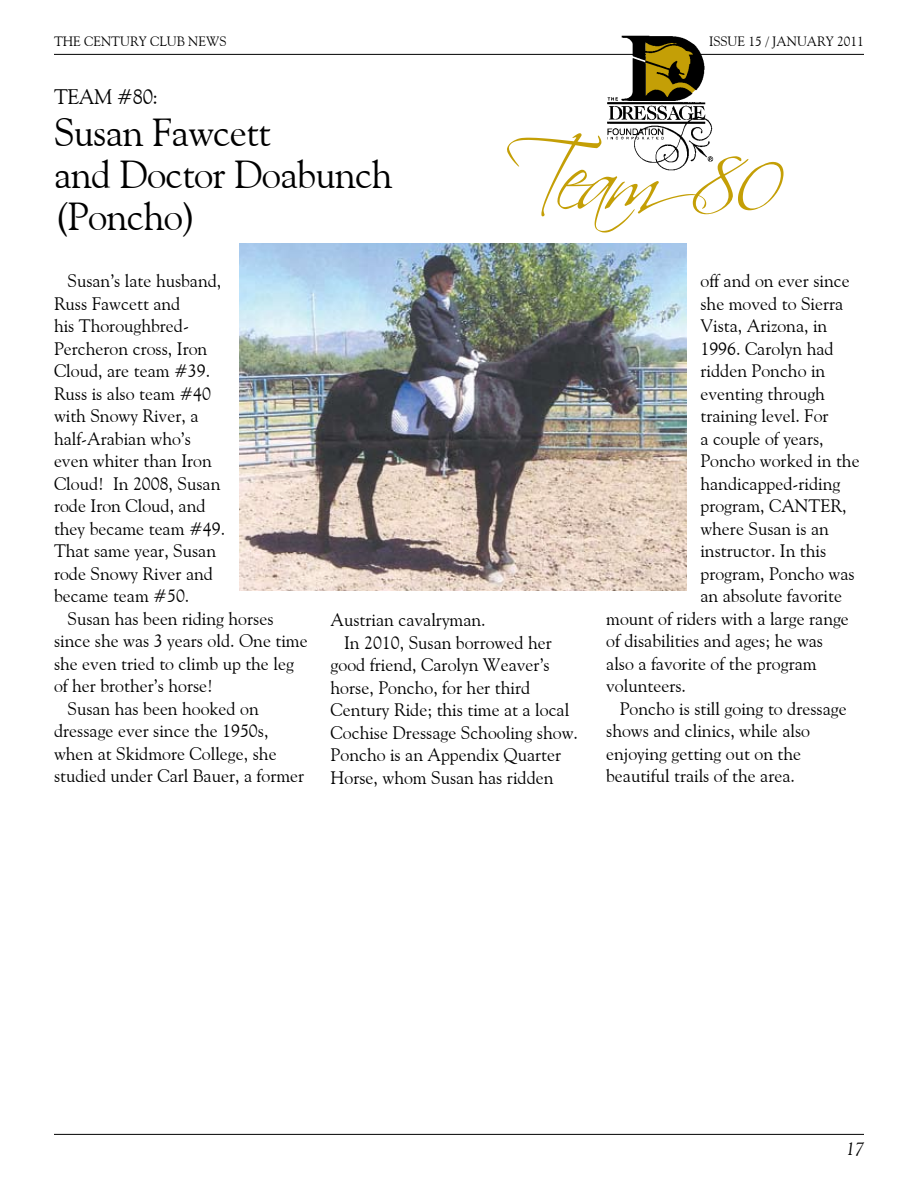
<style>
.page{position:relative;width:918px;height:1188px;background:#fff}
.page>*{position:absolute;margin:0;border:0;box-sizing:border-box;transform-origin:0 0}
.t1{font:90px "Scriptina";letter-spacing:-.115em;color:#c49f06}
.t2{font:39px/42px "Goudy Old Style BT";letter-spacing:-.02em;color:#000}
.t3{font:21px "Goudy Old Style BT";color:#000}
.t4{font:18px/22.5px "Goudy Old Style BT";color:#000}
.t5{font:italic 18px "Goudy Old Style BT";color:#000}
.t6{font:13.5px "Goudy Old Style BT";color:#000}
</style>
<div class="page">
<hr style="left:54px;top:1134px;width:810px;height:1px;background:#000">
<hr style="left:54px;top:54px;width:810px;height:1px;background:#000">
<img style="left:606px;top:35px;width:107px;height:135px">
<img style="left:240px;top:243px;width:447px;height:347px">
<p class="t6" style="left:54px;top:33px;width:115px">The Century Club</p>
<p class="t6" style="left:188px;top:33px;width:40px">News</p>
<p class="t6" style="left:709px;top:33px;width:156px">Issue 15 / January 2011</p>
<p class="t3" style="left:54px;top:83px;width:30px">Team</p>
<p class="t3" style="left:117px;top:83px;width:43px">#80:</p>
<h2 class="t2" style="left:54px;top:110px;width:340px">Susan Fawcett<br>and Doctor Doabunch (Poncho)</h2>
<h1 class="t1" style="left:504px;top:125px;width:282px">Team80</h1>
<p class="t4" style="left:54px;top:270px;width:173px;text-indent:14px">Susan’s late husband,<br>Russ Fawcett and<br>his Thoroughbred-<br>Percheron cross, Iron<br>Cloud, are team #39.<br>Russ is also team #40 with Snowy River, a half-Arabian who’s even whiter than Iron<br>Cloud! In 2008, Susan rode Iron Cloud, and they became team #49.<br>That same year, Susan rode Snowy River and became team #50.</p>
<p class="t4" style="left:68px;top:607px;width:208px">Susan has been riding horses</p>
<p class="t4" style="left:54px;top:630px;width:255px">since she was 3 years old. One time</p>
<p class="t4" style="left:54px;top:652px;width:241px">she even tried to climb up the leg</p>
<p class="t4" style="left:54px;top:675px;width:161px">of her brother’s horse!</p>
<p class="t4" style="left:68px;top:697px;width:193px">Susan has been hooked on</p>
<p class="t4" style="left:54px;top:720px;width:216px">dressage ever since the 1950s,</p>
<p class="t4" style="left:54px;top:742px;width:224px">when at Skidmore College, she</p>
<p class="t4" style="left:54px;top:765px;width:252px">studied under Carl Bauer, a former</p>
<p class="t4" style="left:331px;top:608px;width:157px">Austrian cavalryman.</p>
<p class="t4" style="left:344px;top:631px;width:209px">In 2010, Susan borrowed her</p>
<p class="t4" style="left:331px;top:653px;width:221px">good friend, Carolyn Weaver’s</p>
<p class="t4" style="left:331px;top:676px;width:201px">horse, Poncho, for her third</p>
<p class="t4" style="left:331px;top:698px;width:240px">Century Ride; this time at a local</p>
<p class="t4" style="left:331px;top:721px;width:249px">Cochise Dressage Schooling show.</p>
<p class="t4" style="left:331px;top:743px;width:232px">Poncho is an Appendix Quarter</p>
<p class="t4" style="left:331px;top:766px;width:224px">Horse, whom Susan has ridden</p>
<p class="t4" style="left:700px;top:270px;width:151px">off and on ever since</p>
<p class="t4" style="left:700px;top:292px;width:144px">she moved to Sierra</p>
<p class="t4" style="left:700px;top:315px;width:128px">Vista, Arizona, in</p>
<p class="t4" style="left:700px;top:337px;width:135px">1996. Carolyn had</p>
<p class="t4" style="left:700px;top:360px;width:126px">ridden Poncho in</p>
<p class="t4" style="left:700px;top:382px;width:126px">eventing through</p>
<p class="t4" style="left:700px;top:405px;width:130px">training level. For</p>
<p class="t4" style="left:700px;top:427px;width:125px">a couple of years,</p>
<p class="t4" style="left:700px;top:450px;width:161px">Poncho worked in the</p>
<p class="t4" style="left:700px;top:472px;width:142px">handicapped-riding</p>
<p class="t4" style="left:700px;top:495px;width:148px">program, CANTER,</p>
<p class="t4" style="left:700px;top:517px;width:130px">where Susan is an</p>
<p class="t4" style="left:700px;top:540px;width:127px">instructor. In this</p>
<p class="t4" style="left:700px;top:562px;width:156px">program, Poncho was</p>
<p class="t4" style="left:700px;top:585px;width:143px">an absolute favorite</p>
<p class="t4" style="left:606px;top:607px;width:244px">mount of riders with a large range</p>
<p class="t4" style="left:606px;top:630px;width:218px">of disabilities and ages; he was</p>
<p class="t4" style="left:606px;top:652px;width:212px">also a favorite of the program</p>
<p class="t4" style="left:606px;top:675px;width:81px">volunteers.</p>
<p class="t4" style="left:620px;top:697px;width:229px">Poncho is still going to dressage</p>
<p class="t4" style="left:606px;top:720px;width:205px">shows and clinics, while also</p>
<p class="t4" style="left:606px;top:742px;width:196px">enjoying getting out on the</p>
<p class="t4" style="left:606px;top:765px;width:190px">beautiful trails of the area.</p>
<p class="t5" style="left:846px;top:1138px;width:19px">17</p>
</div>
